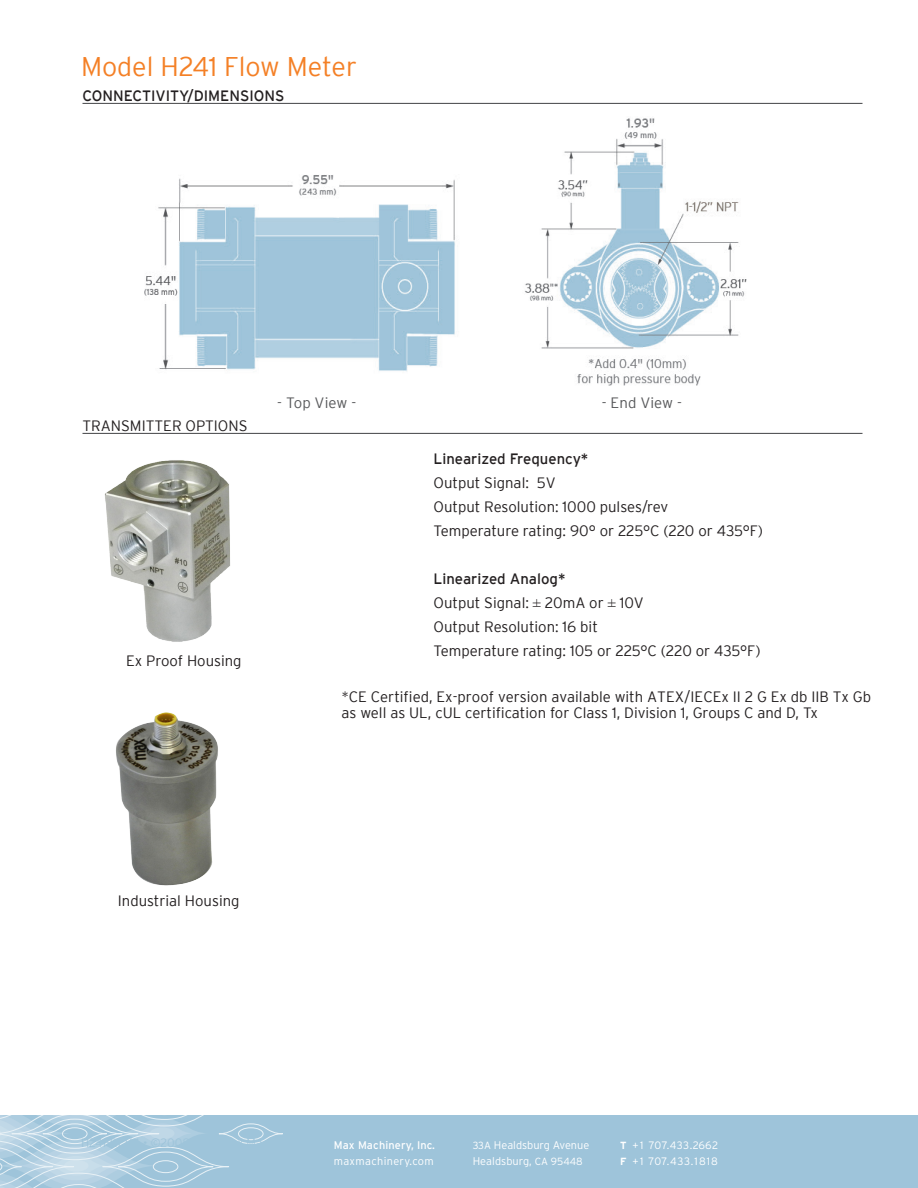
<style>
.page{position:relative;width:918px;height:1188px;background:#fff}
.page>*{position:absolute;margin:0;border:0;box-sizing:border-box;transform-origin:0 0}
.Page_2_Header{font:300 27px "Interstate";color:#f48026}
.spec_subheader_line{font:300 15px/16.5px "Interstate";color:#231f20}
.spec_subheader_line-2{font:15px "Interstate";color:#231f20}
.t1{font:300 15px "Interstate";letter-spacing:.005em;color:#57585a}
.t2{font:300 11.1px/16.4px "Interstate";color:#fff}
.t3{font:11.1px/16.4px "Interstate";letter-spacing:.01em;color:#fff}
.t4{font:300 10.8px/16.4px "Interstate";letter-spacing:.04em;color:#fff}
.s1{font-family:"Times New Roman";font-weight:400}
.s2{font-weight:300}
.s3{font-size:10.35px}
.s4{font-weight:700;font-size:10.35px}
</style>
<div class="page">
<div style="left:0;top:1115px;width:918px;height:73px;background:#9ec4da"></div>
<svg style="left:0;top:1115px;width:283px;height:73px"></svg>
<img style="left:144px;top:118px;width:603px;height:268px">
<hr style="left:82px;top:103px;width:780px;height:1px;background:#57585a">
<img style="left:104px;top:460px;width:126px;height:182px">
<hr style="left:82px;top:433px;width:780px;height:1px;background:#57585a">
<img style="left:116px;top:712px;width:102px;height:174px">
<p class="Page_2_Header" style="left:81px;top:51px;width:277px">Model H241 Flow Meter</p>
<p class="spec_subheader_line-2" style="left:82px;top:87px;width:203px">CONNECTIVITY/DIMENSIONS</p>
<p class="spec_subheader_line" style="left:82px;top:417px;width:167px">TRANSMITTER OPTIONS</p>
<p class="spec_subheader_line" style="left:126px;top:652px;width:117px">Ex Proof Housing</p>
<p class="t1" style="left:277px;top:395px;width:80px">- Top View -</p>
<p class="t1" style="left:602px;top:395px;width:82px">- End View -</p>
<p class="spec_subheader_line-2" style="left:434px;top:450px;width:156px">Linearized Frequency*</p>
<p class="spec_subheader_line" style="left:434px;top:474px;width:124px">Output Signal: 5V</p>
<p class="spec_subheader_line" style="left:434px;top:498px;width:236px">Output Resolution: 1000 pulses/rev</p>
<p class="spec_subheader_line" style="left:434px;top:522px;width:331px">Temperature rating: 90° or 225°C (220 or 435°F)</p>
<p class="spec_subheader_line-2" style="left:434px;top:570px;width:133px">Linearized Analog*</p>
<p class="spec_subheader_line" style="left:434px;top:594px;width:212px">Output Signal: <span class="s1">±</span> 20mA or <span class="s1">±</span> 10V</p>
<p class="spec_subheader_line" style="left:434px;top:618px;width:166px">Output Resolution: 16 bit</p>
<p class="spec_subheader_line" style="left:434px;top:642px;width:328px">Temperature rating: 105 or 225°C (220 or 435°F)</p>
<p class="spec_subheader_line" style="left:341px;top:688px;width:531px">*CE Certified, Ex-proof version available with ATEX/IECEx II 2 G Ex db IIB Tx Gb as well as UL, cUL certification for Class 1, Division 1, Groups C and D, Tx</p>
<p class="spec_subheader_line" style="left:118px;top:892px;width:123px">Industrial Housing</p>
<p class="t3" style="left:334px;top:1136px;width:103px">Max Machinery, Inc. <span class="s2">maxmachinery.com</span></p>
<p class="t2" style="left:473px;top:1136px;width:118px"><span class="s3">33A</span> Healdsburg Avenue<br>Healdsburg, <span class="s3">CA 95448</span></p>
<p class="t4" style="left:620px;top:1137px;width:100px"><span class="s4">T</span> +1 707.433.2662<br><span class="s4">F</span> +1 707.433.1818</p>
</div>
